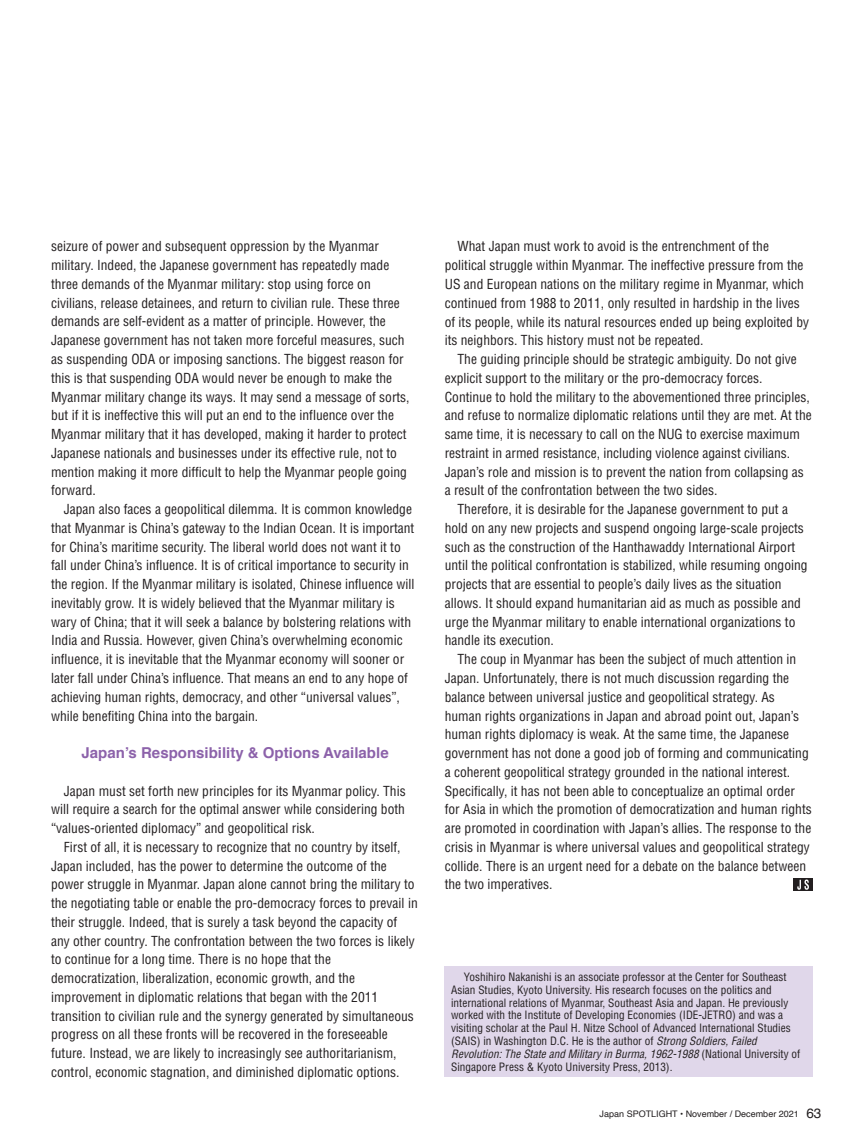
<style>
.page{position:relative;width:864px;height:1136px;background:#fff}
.page>*{position:absolute;margin:0;border:0;box-sizing:border-box;transform-origin:0 0}
.t1{font:700 15px "Helvetica";color:#8c62aa}
.t2{font:condensed 13.5px/18.8px "Helvetica";color:#231f20}
.t3{font:condensed 11.25px/12.8px "Helvetica";color:#231f20}
.t4{font:9px "Helvetica";color:#231f20}
.s1{font-style:italic}
.s2{font-size:13.5px}
</style>
<div class="page">
<svg style="left:793px;top:878px;width:19px;height:12px"></svg>
<svg style="left:796px;top:879px;width:12px;height:10px"></svg>
<div style="left:444px;top:966px;width:368px;height:110px;background:#e0d7ea"></div>
<p class="t2" style="left:51px;top:237px;width:360px">seizure of power and subsequent oppression by the Myanmar military. Indeed, the Japanese government has repeatedly made three demands of the Myanmar military: stop using force on civilians, release detainees, and return to civilian rule. These three demands are self-evident as a matter of principle. However, the Japanese government has not taken more forceful measures, such as suspending ODA or imposing sanctions. The biggest reason for this is that suspending ODA would never be enough to make the Myanmar military change its ways. It may send a message of sorts, but if it is ineffective this will put an end to the influence over the Myanmar military that it has developed, making it harder to protect Japanese nationals and businesses under its effective rule, not to mention making it more difficult to help the Myanmar people going forward.</p>
<p class="t2" style="left:51px;top:499px;width:365px;text-indent:13px">Japan also faces a geopolitical dilemma. It is common knowledge that Myanmar is China’s gateway to the Indian Ocean. It is important for China’s maritime security. The liberal world does not want it to fall under China’s influence. It is of critical importance to security in the region. If the Myanmar military is isolated, Chinese influence will inevitably grow. It is widely believed that the Myanmar military is wary of China; that it will seek a balance by bolstering relations with India and Russia. However, given China’s overwhelming economic influence, it is inevitable that the Myanmar economy will sooner or later fall under China’s influence. That means an end to any hope of achieving human rights, democracy, and other “universal values”, while benefiting China into the bargain.</p>
<p class="t1" style="left:82px;top:740px;width:308px">Japan’s Responsibility &amp; Options Available</p>
<p class="t2" style="left:51px;top:781px;width:356px;text-align:justify;text-indent:13px">Japan must set forth new principles for its Myanmar policy. This will require a search for the optimal answer while considering both “values-oriented diplomacy” and geopolitical risk.</p>
<p class="t2" style="left:51px;top:837px;width:368px;text-indent:13px">First of all, it is necessary to recognize that no country by itself, Japan included, has the power to determine the outcome of the power struggle in Myanmar. Japan alone cannot bring the military to the negotiating table or enable the pro-democracy forces to prevail in their struggle. Indeed, that is surely a task beyond the capacity of any other country. The confrontation between the two forces is likely to continue for a long time. There is no hope that the democratization, liberalization, economic growth, and the improvement in diplomatic relations that began with the 2011 transition to civilian rule and the synergy generated by simultaneous progress on all these fronts will be recovered in the foreseeable future. Instead, we are likely to increasingly see authoritarianism, control, economic stagnation, and diminished diplomatic options.</p>
<p class="t2" style="left:444px;top:237px;width:366px;text-indent:13px">What Japan must work to avoid is the entrenchment of the political struggle within Myanmar. The ineffective pressure from the US and European nations on the military regime in Myanmar, which continued from 1988 to 2011, only resulted in hardship in the lives of its people, while its natural resources ended up being exploited by its neighbors. This history must not be repeated.</p>
<p class="t2" style="left:457px;top:349px;width:340px">The guiding principle should be strategic ambiguity. Do not give</p>
<p class="t2" style="left:444px;top:368px;width:319px">explicit support to the military or the pro-democracy forces.</p>
<p class="t2" style="left:444px;top:387px;width:366px">Continue to hold the military to the abovementioned three principles,</p>
<p class="t2" style="left:444px;top:406px;width:368px">and refuse to normalize diplomatic relations until they are met. At the</p>
<p class="t2" style="left:444px;top:424px;width:356px">same time, it is necessary to call on the NUG to exercise maximum</p>
<p class="t2" style="left:444px;top:443px;width:347px">restraint in armed resistance, including violence against civilians.</p>
<p class="t2" style="left:444px;top:462px;width:360px">Japan’s role and mission is to prevent the nation from collapsing as</p>
<p class="t2" style="left:444px;top:481px;width:274px">a result of the confrontation between the two sides.</p>
<p class="t2" style="left:457px;top:499px;width:332px">Therefore, it is desirable for the Japanese government to put a</p>
<p class="t2" style="left:444px;top:518px;width:360px">hold on any new projects and suspend ongoing large-scale projects</p>
<p class="t2" style="left:444px;top:537px;width:352px">such as the construction of the Hanthawaddy International Airport</p>
<p class="t2" style="left:444px;top:556px;width:364px">until the political confrontation is stabilized, while resuming ongoing</p>
<p class="t2" style="left:444px;top:574px;width:338px">projects that are essential to people’s daily lives as the situation</p>
<p class="t2" style="left:444px;top:593px;width:357px">allows. It should expand humanitarian aid as much as possible and</p>
<p class="t2" style="left:444px;top:612px;width:352px">urge the Myanmar military to enable international organizations to</p>
<p class="t2" style="left:444px;top:631px;width:111px">handle its execution.</p>
<p class="t2" style="left:457px;top:649px;width:340px">The coup in Myanmar has been the subject of much attention in</p>
<p class="t2" style="left:444px;top:668px;width:346px">Japan. Unfortunately, there is not much discussion regarding the</p>
<p class="t2" style="left:444px;top:687px;width:331px">balance between universal justice and geopolitical strategy. As</p>
<p class="t2" style="left:444px;top:706px;width:355px">human rights organizations in Japan and abroad point out, Japan’s</p>
<p class="t2" style="left:444px;top:724px;width:346px">human rights diplomacy is weak. At the same time, the Japanese</p>
<p class="t2" style="left:444px;top:743px;width:365px">government has not done a good job of forming and communicating</p>
<p class="t2" style="left:444px;top:762px;width:347px">a coherent geopolitical strategy grounded in the national interest.</p>
<p class="t2" style="left:444px;top:781px;width:351px">Specifically, it has not been able to conceptualize an optimal order</p>
<p class="t2" style="left:444px;top:799px;width:368px">for Asia in which the promotion of democratization and human rights</p>
<p class="t2" style="left:444px;top:818px;width:368px">are promoted in coordination with Japan’s allies. The response to the</p>
<p class="t2" style="left:444px;top:837px;width:366px">crisis in Myanmar is where universal values and geopolitical strategy</p>
<p class="t2" style="left:444px;top:856px;width:362px">collide. There is an urgent need for a debate on the balance between</p>
<p class="t2" style="left:444px;top:874px;width:109px">the two imperatives.</p>
<p class="t3" style="left:451px;top:970px;width:350px;text-indent:13px">Yoshihiro Nakanishi is an associate professor at the Center for Southeast Asian Studies, Kyoto University. His research focuses on the politics and international relations of Myanmar, Southeast Asia and Japan. He previously worked with the Institute of Developing Economies (IDE-JETRO) and was a visiting scholar at the Paul H. Nitze School of Advanced International Studies (SAIS) in Washington D.C. He is the author of <span class="s1">Strong Soldiers, Failed Revolution: The State and Military in Burma, 1962-1988</span> (National University of Singapore Press &amp; Kyoto University Press, 2013).</p>
<p class="t4" style="left:599px;top:1106px;width:223px">Japan SPOTLIGHT • November / December 2021 <span class="s2">63</span></p>
</div>
